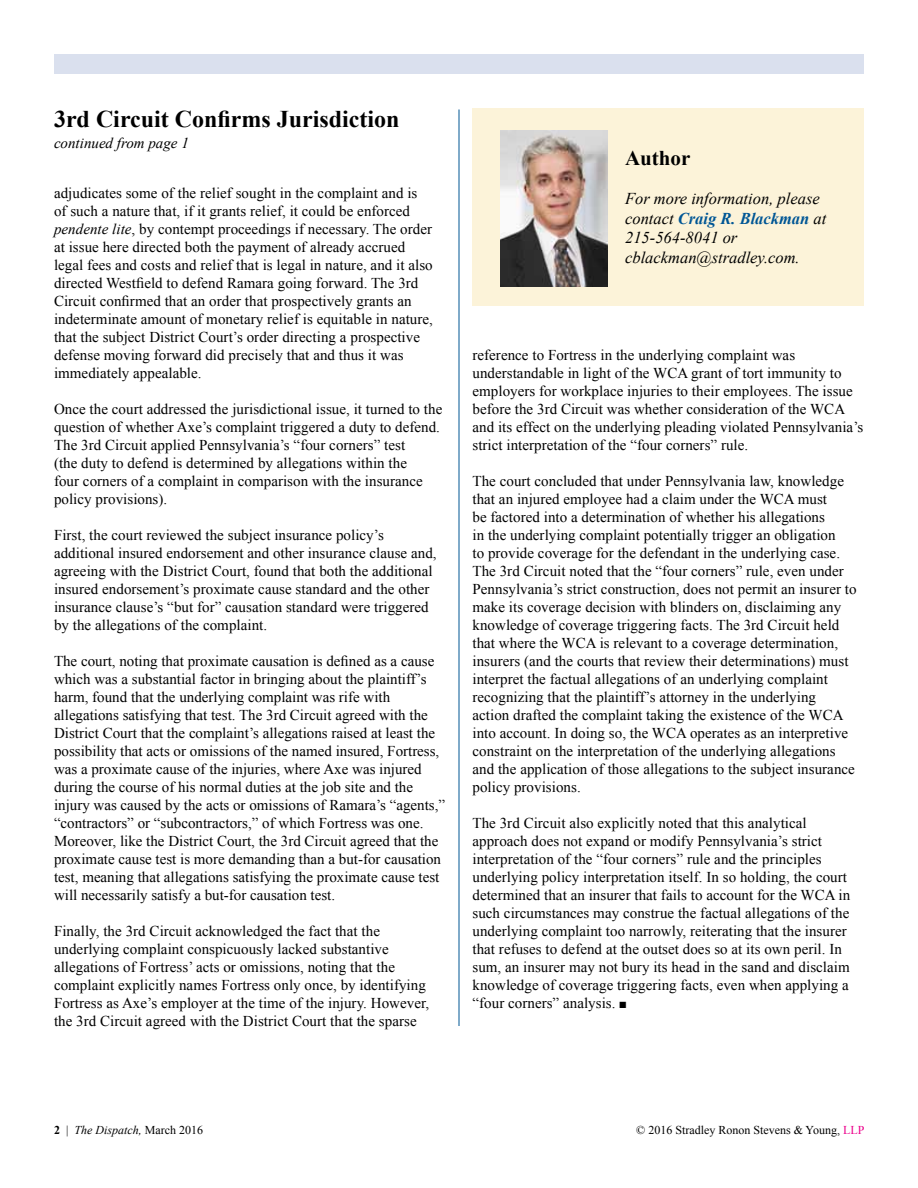
<style>
.page{position:relative;width:918px;height:1188px;background:#fff}
.page>*{position:absolute;margin:0;border:0;box-sizing:border-box;transform-origin:0 0}
.t1{font:700 24px "Times New Roman";color:#000}
.t2{font:700 21px "Times New Roman";color:#000}
.t3{font:italic 16.5px/19.5px "Times New Roman";color:#000}
.t4{font:15px/18px "Times New Roman";letter-spacing:.005em;color:#000}
.t5{font:italic 15px "Times New Roman";color:#000}
.t6{font:12px "Times New Roman";color:#000}
.t7{font:italic 12px "Times New Roman";color:#000}
.s1{font-style:italic}
.s2{font-weight:700;color:#005695}
.s3{font-weight:700;font-style:normal}
.s4{font-style:normal}
.s5{color:#ec008c}
</style>
<div class="page">
<div style="left:54px;top:54px;width:810px;height:19px;background:#dae0ee"></div>
<hr style="left:459px;top:110px;width:1px;height:916px;background:#005695">
<div style="left:472px;top:108px;width:392px;height:198px;background:#fcf3d9"></div>
<img style="left:501px;top:131px;width:106px;height:156px">
<h1 class="t1" style="left:54px;top:103px;width:347px">3rd Circuit Confirms Jurisdiction</h1>
<p class="t5" style="left:54px;top:133px;width:136px">continued from page 1</p>
<p class="t4" style="left:54px;top:184px;width:380px">adjudicates some of the relief sought in the complaint and is of such a nature that, if it grants relief, it could be enforced <span class="s1">pendente lite</span>, by contempt proceedings if necessary. The order at issue here directed both the payment of already accrued legal fees and costs and relief that is legal in nature, and it also directed Westfield to defend Ramara going forward. The 3rd Circuit confirmed that an order that prospectively grants an indeterminate amount of monetary relief is equitable in nature, that the subject District Court’s order directing a prospective defense moving forward did precisely that and thus it was immediately appealable.</p>
<p class="t4" style="left:54px;top:400px;width:390px">Once the court addressed the jurisdictional issue, it turned to the question of whether Axe’s complaint triggered a duty to defend.<br>The 3rd Circuit applied Pennsylvania’s “four corners” test<br>(the duty to defend is determined by allegations within the<br>four corners of a complaint in comparison with the insurance policy provisions).</p>
<p class="t4" style="left:54px;top:526px;width:384px">First, the court reviewed the subject insurance policy’s additional insured endorsement and other insurance clause and, agreeing with the District Court, found that both the additional insured endorsement’s proximate cause standard and the other insurance clause’s “but for” causation standard were triggered by the allegations of the complaint.</p>
<p class="t4" style="left:54px;top:652px;width:393px">The court, noting that proximate causation is defined as a cause which was a substantial factor in bringing about the plaintiff’s harm, found that the underlying complaint was rife with allegations satisfying that test. The 3rd Circuit agreed with the District Court that the complaint’s allegations raised at least the possibility that acts or omissions of the named insured, Fortress, was a proximate cause of the injuries, where Axe was injured during the course of his normal duties at the job site and the injury was caused by the acts or omissions of Ramara’s “agents,” “contractors” or “subcontractors,” of which Fortress was one.<br>Moreover, like the District Court, the 3rd Circuit agreed that the proximate cause test is more demanding than a but-for causation test, meaning that allegations satisfying the proximate cause test will necessarily satisfy a but-for causation test.</p>
<p class="t4" style="left:54px;top:922px;width:377px">Finally, the 3rd Circuit acknowledged the fact that the underlying complaint conspicuously lacked substantive allegations of Fortress’ acts or omissions, noting that the complaint explicitly names Fortress only once, by identifying Fortress as Axe’s employer at the time of the injury. However, the 3rd Circuit agreed with the District Court that the sparse</p>
<h2 class="t2" style="left:625px;top:144px;width:67px">Author</h2>
<p class="t3" style="left:625px;top:189px;width:203px">For more information, please contact <span class="s2">Craig R. Blackman</span> at<br>215-564-8041 or cblackman@stradley.com.</p>
<p class="t4" style="left:472px;top:346px;width:392px">reference to Fortress in the underlying complaint was understandable in light of the WCA grant of tort immunity to employers for workplace injuries to their employees. The issue before the 3rd Circuit was whether consideration of the WCA and its effect on the underlying pleading violated Pennsylvania’s strict interpretation of the “four corners” rule.</p>
<p class="t4" style="left:472px;top:472px;width:386px">The court concluded that under Pennsylvania law, knowledge that an injured employee had a claim under the WCA must<br>be factored into a determination of whether his allegations<br>in the underlying complaint potentially trigger an obligation<br>to provide coverage for the defendant in the underlying case.<br>The 3rd Circuit noted that the “four corners” rule, even under Pennsylvania’s strict construction, does not permit an insurer to make its coverage decision with blinders on, disclaiming any knowledge of coverage triggering facts. The 3rd Circuit held that where the WCA is relevant to a coverage determination, insurers (and the courts that review their determinations) must interpret the factual allegations of an underlying complaint recognizing that the plaintiff’s attorney in the underlying action drafted the complaint taking the existence of the WCA into account. In doing so, the WCA operates as an interpretive constraint on the interpretation of the underlying allegations and the application of those allegations to the subject insurance policy provisions.</p>
<p class="t4" style="left:472px;top:814px;width:379px">The 3rd Circuit also explicitly noted that this analytical approach does not expand or modify Pennsylvania’s strict interpretation of the “four corners” rule and the principles underlying policy interpretation itself. In so holding, the court determined that an insurer that fails to account for the WCA in such circumstances may construe the factual allegations of the underlying complaint too narrowly, reiterating that the insurer that refuses to defend at the outset does so at its own peril. In sum, an insurer may not bury its head in the sand and disclaim knowledge of coverage triggering facts, even when applying a “four corners” analysis. ■</p>
<p class="t7" style="left:54px;top:1121px;width:151px"><span class="s3">2</span> <span class="s4">|</span> The Dispatch, <span class="s4">March 2016</span></p>
<p class="t6" style="left:636px;top:1122px;width:230px">© 2016 Stradley Ronon Stevens &amp; Young, <span class="s5">LLP</span></p>
</div>
